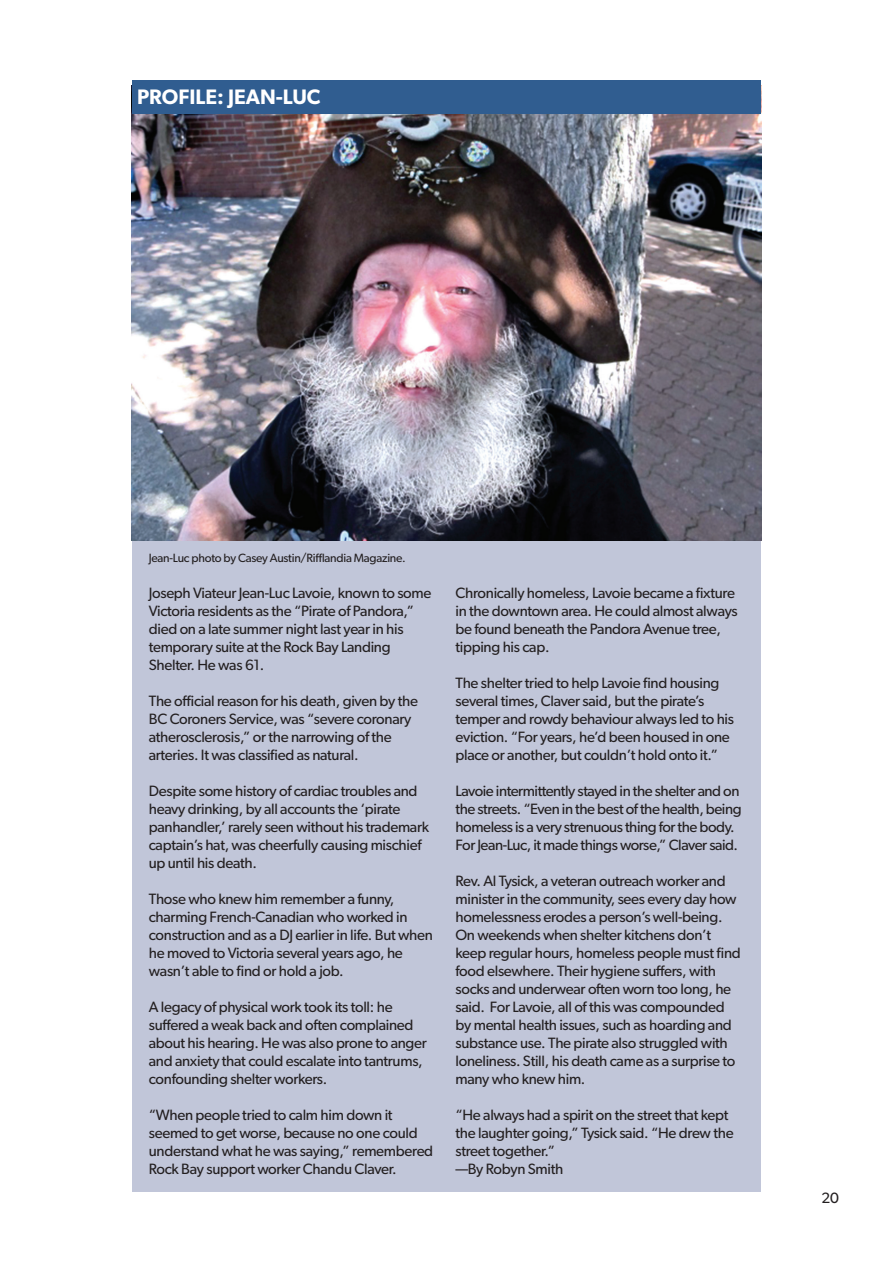
<style>
.page{position:relative;width:893px;height:1263px;background:#fff}
.page>*{position:absolute;margin:0;border:0;box-sizing:border-box;transform-origin:0 0}
.t1{font:600 21px "Gibson";color:#fff}
.t2{font:15px/18px "Gibson";letter-spacing:-.02em;color:#231f20}
.t3{font:12px "Gibson";letter-spacing:-.02em;color:#231f20}
</style>
<div class="page">
<div style="left:132px;top:85px;width:628px;height:1106px;background:#c1c6d9"></div>
<img style="left:132px;top:85px;width:629px;height:455px">
<div style="left:132px;top:80px;width:628px;height:34px;background:#305d90"></div>
<h1 class="t1" style="left:137px;top:84px;width:111px">PROFILE: JEAN</h1>
<h1 class="t1" style="left:276px;top:84px;width:32px">-LUC</h1>
<p class="t3" style="left:149px;top:551px;width:258px">Jean-Luc photo by Casey Austin/Rifflandia Magazine.</p>
<p class="t2" style="left:149px;top:584px;width:284px">Joseph Viateur Jean-Luc Lavoie, known to some Victoria residents as the “Pirate of Pandora,” died on a late summer night last year in his temporary suite at the Rock Bay Landing Shelter. He was 61.</p>
<p class="t2" style="left:149px;top:692px;width:271px">The official reason for his death, given by the BC Coroners Service, was “severe coronary atherosclerosis,” or the narrowing of the arteries. It was classified as natural.</p>
<p class="t2" style="left:149px;top:782px;width:282px">Despite some history of cardiac troubles and heavy drinking, by all accounts the ‘pirate panhandler,’ rarely seen without his trademark captain’s hat, was cheerfully causing mischief up until his death.</p>
<p class="t2" style="left:149px;top:890px;width:286px">Those who knew him remember a funny, charming French-Canadian who worked in construction and as a DJ earlier in life. But when he moved to Victoria several years ago, he wasn’t able to find or hold a job.</p>
<p class="t2" style="left:149px;top:998px;width:280px">A legacy of physical work took its toll: he suffered a weak back and often complained about his hearing. He was also prone to anger and anxiety that could escalate into tantrums, confounding shelter workers.</p>
<p class="t2" style="left:149px;top:1106px;width:286px">“When people tried to calm him down it seemed to get worse, because no one could understand what he was saying,” remembered Rock Bay support worker Chandu Claver.</p>
<p class="t2" style="left:455px;top:584px;width:284px">Chronically homeless, Lavoie became a fixture in the downtown area. He could almost always be found beneath the Pandora Avenue tree, tipping his cap.</p>
<p class="t2" style="left:455px;top:674px;width:280px">The shelter tried to help Lavoie find housing several times, Claver said, but the pirate’s temper and rowdy behaviour always led to his eviction. “For years, he’d been housed in one place or another, but couldn’t hold onto it.”</p>
<p class="t2" style="left:455px;top:782px;width:288px">Lavoie intermittently stayed in the shelter and on the streets. “Even in the best of the health, being homeless is a very strenuous thing for the body.<br>For Jean-Luc, it made things worse,” Claver said.</p>
<p class="t2" style="left:455px;top:872px;width:287px">Rev. Al Tysick, a veteran outreach worker and minister in the community, sees every day how homelessness erodes a person’s well-being.<br>On weekends when shelter kitchens don’t keep regular hours, homeless people must find food elsewhere. Their hygiene suffers, with socks and underwear often worn too long, he said. For Lavoie, all of this was compounded by mental health issues, such as hoarding and substance use. The pirate also struggled with loneliness. Still, his death came as a surprise to many who knew him.</p>
<p class="t2" style="left:455px;top:1106px;width:280px">“He always had a spirit on the street that kept the laughter going,” Tysick said. “He drew the street together.”<br>—By Robyn Smith</p>
<p class="t2" style="left:821px;top:1189px;width:19px">20</p>
</div>
